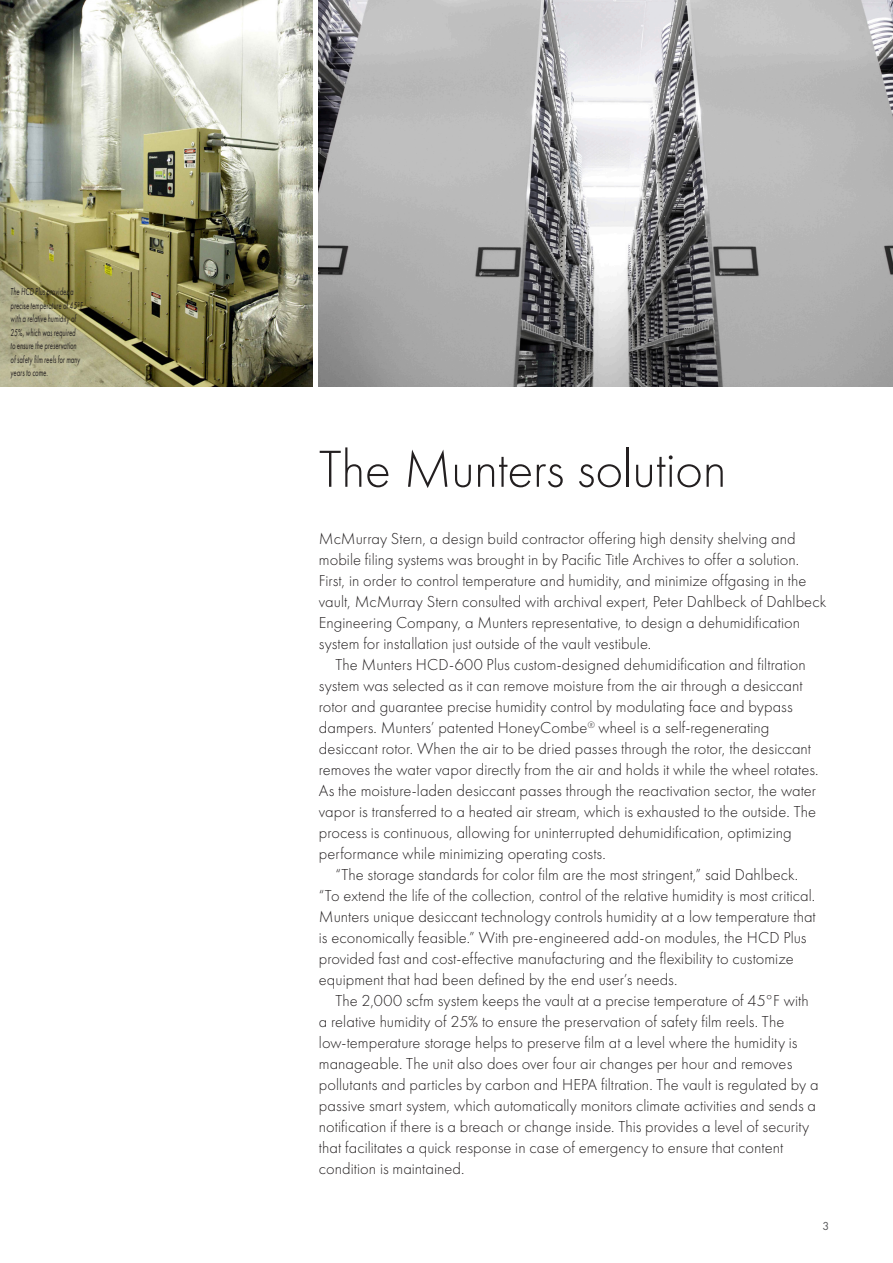
<style>
.page{position:relative;width:893px;height:1263px;background:#fff}
.page>*{position:absolute;margin:0;border:0;box-sizing:border-box;transform-origin:0 0}
.t1{font:54px "Futura PT Light";letter-spacing:-.01em;color:#231f20}
.t2{font:16.5px/21px "Futura PT Light";color:#231f20}
.t3{font:12px "Futura PT";color:#57585a}
.t4{font:italic 10.5px/13.5px "Futura PT Book";letter-spacing:.02em;color:#231f20;scale:.6 1}
</style>
<div class="page">
<img style="left:319px;top:0;width:574px;height:387px">
<img style="left:0;top:0;width:313px;height:387px">
<p class="t4" style="left:11px;top:285px;width:122px">The HCD Plus provides a precise temperature of 45°F with a relative humidity of<br>25%, which was required to ensure the preservation of safety film reels for many years to come.</p>
<h1 class="t1" style="left:319px;top:438px;width:409px">The Munters solution</h1>
<p class="t2" style="left:319px;top:528px;width:509px">McMurray Stern, a design build contractor offering high density shelving and mobile filing systems was brought in by Pacific Title Archives to offer a solution.<br>First, in order to control temperature and humidity, and minimize offgasing in the vault, McMurray Stern consulted with archival expert, Peter Dahlbeck of Dahlbeck Engineering Company, a Munters representative, to design a dehumidification system for installation just outside of the vault vestibule.</p>
<p class="t2" style="left:319px;top:654px;width:501px;text-indent:17px">The Munters HCD-600 Plus custom-designed dehumidification and filtration system was selected as it can remove moisture from the air through a desiccant rotor and guarantee precise humidity control by modulating face and bypass dampers. Munters’ patented HoneyCombe<sup>®</sup> wheel is a self-regenerating desiccant rotor. When the air to be dried passes through the rotor, the desiccant removes the water vapor directly from the air and holds it while the wheel rotates.<br>As the moisture-laden desiccant passes through the reactivation sector, the water vapor is transferred to a heated air stream, which is exhausted to the outside. The process is continuous, allowing for uninterrupted dehumidification, optimizing performance while minimizing operating costs.</p>
<p class="t2" style="left:319px;top:864px;width:498px;text-indent:16px">“The storage standards for color film are the most stringent,” said Dahlbeck. “To extend the life of the collection, control of the relative humidity is most critical.<br>Munters unique desiccant technology controls humidity at a low temperature that is economically feasible.” With pre-engineered add-on modules, the HCD Plus provided fast and cost-effective manufacturing and the flexibility to customize equipment that had been defined by the end user’s needs.</p>
<p class="t2" style="left:319px;top:990px;width:501px;text-indent:16px">The 2,000 scfm system keeps the vault at a precise temperature of 45°F with a relative humidity of 25% to ensure the preservation of safety film reels. The low-temperature storage helps to preserve film at a level where the humidity is manageable. The unit also does over four air changes per hour and removes pollutants and particles by carbon and HEPA filtration. The vault is regulated by a passive smart system, which automatically monitors climate activities and sends a notification if there is a breach or change inside. This provides a level of security that facilitates a quick response in case of emergency to ensure that content condition is maintained.</p>
<p class="t3" style="left:822px;top:1219px;width:8px">3</p>
</div>
